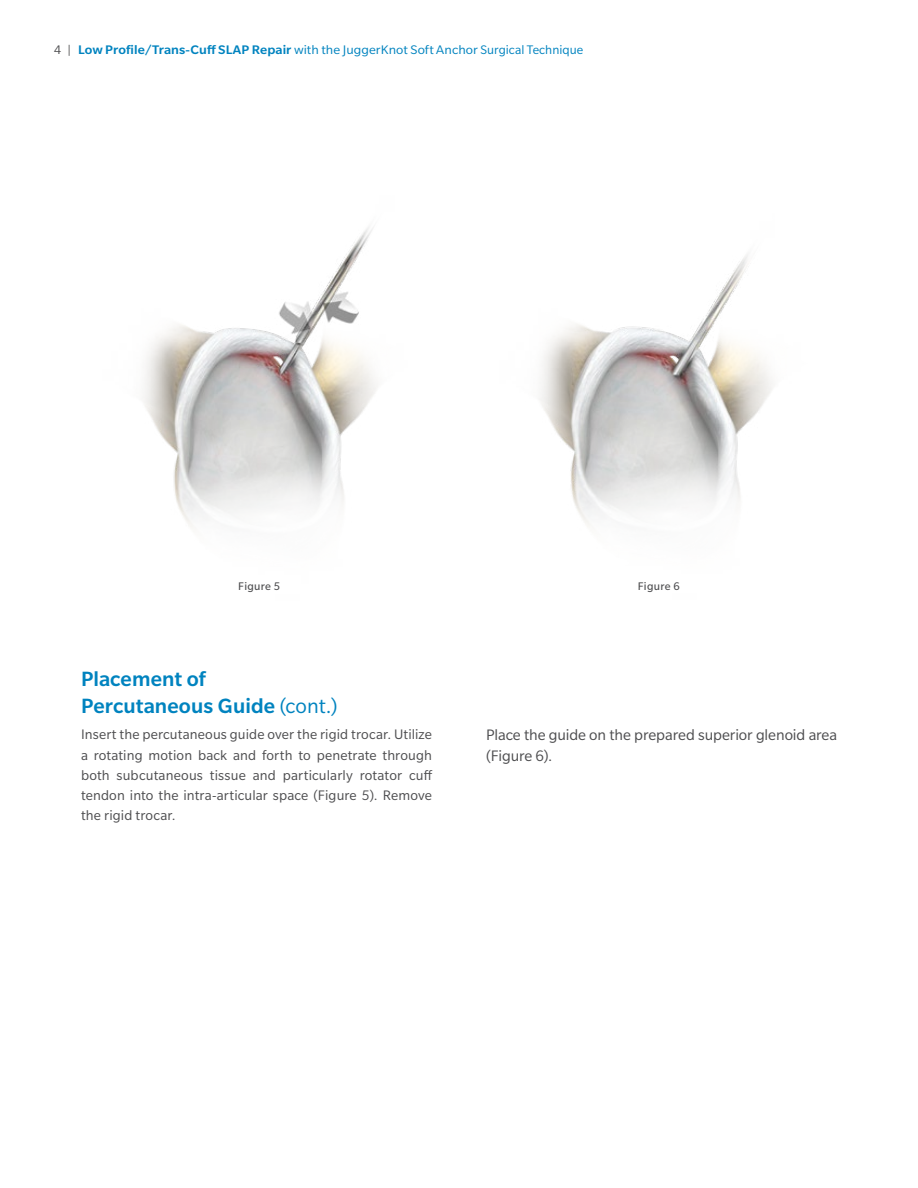
<style>
.page{position:relative;width:918px;height:1188px;background:#fff}
.page>*{position:absolute;margin:0;border:0;box-sizing:border-box;transform-origin:0 0}
.t1{font:500 22.5px/27px "Slate Pro";letter-spacing:.005em;color:#0083bf}
.t2{font:16.5px/21px "Slate Pro";letter-spacing:-.005em;color:#4d4d4f}
.t3{font:15px/20.2px "Slate Pro";letter-spacing:.01em;color:#4d4d4f;text-align:justify}
.t4{font:13.5px "Slate Pro";letter-spacing:.005em;color:#0083bf;scale:1.05 1}
.t5{font:12px "Slate Pro";letter-spacing:.025em;color:#4d4d4f}
.s1{color:#4d4d4f}
.s2{font-weight:500}
.s3{font-weight:400}
</style>
<div class="page">
<img style="left:143px;top:227px;width:234px;height:300px">
<img style="left:539px;top:254px;width:234px;height:272px">
<p class="t4" style="left:54px;top:43px;width:505px"><span class="s1">4 |</span> <span class="s2">Low Profile/Trans-Cuff SLAP Repair</span> with the JuggerKnot Soft Anchor Surgical Technique</p>
<p class="t5" style="left:238px;top:580px;width:43px">Figure 5</p>
<p class="t5" style="left:638px;top:580px;width:43px">Figure 6</p>
<h1 class="t1" style="left:81px;top:665px;width:258px">Placement of<br>Percutaneous Guide <span class="s3">(cont.)</span></h1>
<p class="t3" style="left:81px;top:725px;width:353px">Insert the percutaneous guide over the rigid trocar. Utilize a rotating motion back and forth to penetrate through both subcutaneous tissue and particularly rotator cuff tendon into the intra-articular space (Figure 5). Remove the rigid trocar.</p>
<p class="t2" style="left:486px;top:724px;width:353px">Place the guide on the prepared superior glenoid area (Figure 6).</p>
</div>
